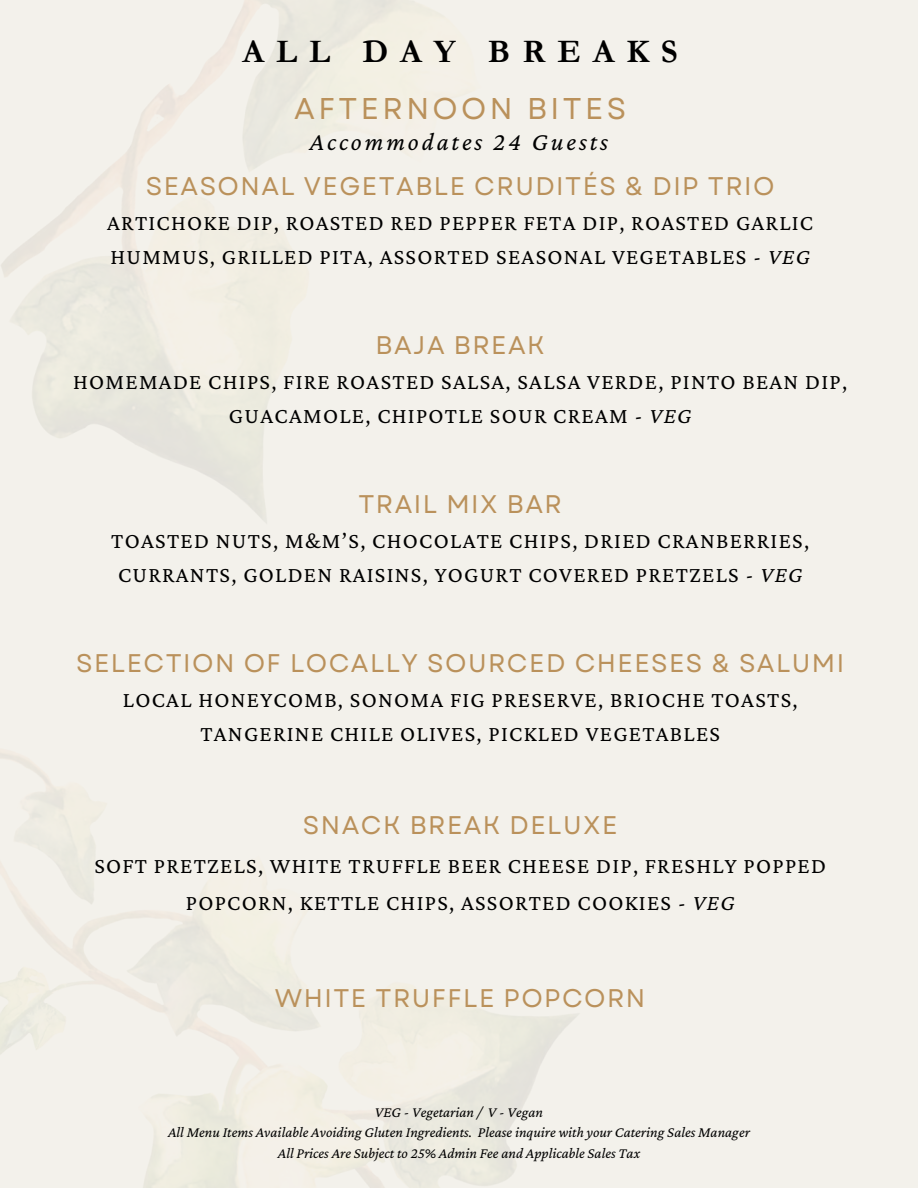
<style>
.page{position:relative;width:918px;height:1188px;background:#f3f1eb}
.page>*{position:absolute;margin:0;border:0;box-sizing:border-box;transform-origin:0 0}
.t1{font:700 33px "Garamond";letter-spacing:.365em;color:#000}
.t2{font:30px "Garet";letter-spacing:.115em;color:#ba915b}
.t3{font:25.5px "Garet";letter-spacing:.055em;color:#ba915b}
.t4{font:italic 25.5px "Crimson Pro";letter-spacing:.115em;color:#000}
.t5{font:22.5px/34px "Crimson Pro";letter-spacing:.06em;color:#000;text-align:center}
.t6{font:italic 15px "Crimson Pro";color:#000}
.s1{font-style:italic}
</style>
<div class="page">
<p class="t1" style="left:242px;top:34px;width:437px">ALL DAY BREAKS</p>
<p class="t2" style="left:294px;top:87px;width:333px">AFTERNOON BITES</p>
<p class="t4" style="left:310px;top:127px;width:300px">Accommodates 24 Guests</p>
<h5 class="t3" style="left:146px;top:168px;width:630px">SEASONAL VEGETABLE CRUDITÉS &amp; DIP TRIO</h5>
<h5 class="t5" style="left:107px;top:205px;width:708px;text-align:left">ARTICHOKE DIP, ROASTED RED PEPPER FETA DIP, ROASTED GARLIC<br>HUMMUS, GRILLED PITA, ASSORTED SEASONAL VEGETABLES - <span class="s1">VEG</span></h5>
<h5 class="t3" style="left:376px;top:327px;width:170px">BAJA BREAK</h5>
<h5 class="t5" style="left:73px;top:364px;width:776px">HOMEMADE CHIPS, FIRE ROASTED SALSA, SALSA VERDE, PINTO BEAN DIP,<br>GUACAMOLE, CHIPOTLE SOUR CREAM - <span class="s1">VEG</span></h5>
<h5 class="t3" style="left:358px;top:486px;width:205px">TRAIL MIX BAR</h5>
<h5 class="t5" style="left:111px;top:523px;width:699px;text-align:left">TOASTED NUTS, M&amp;M’S, CHOCOLATE CHIPS, DRIED CRANBERRIES,<br>CURRANTS, GOLDEN RAISINS, YOGURT COVERED PRETZELS - <span class="s1">VEG</span></h5>
<h5 class="t3" style="left:76px;top:645px;width:769px">SELECTION OF LOCALLY SOURCED CHEESES &amp; SALUMI</h5>
<h5 class="t5" style="left:123px;top:682px;width:676px">LOCAL HONEYCOMB, SONOMA FIG PRESERVE, BRIOCHE TOASTS,<br>TANGERINE CHILE OLIVES, PICKLED VEGETABLES</h5>
<h5 class="t3" style="left:303px;top:807px;width:316px">SNACK BREAK DELUXE</h5>
<h5 class="t5" style="left:94px;top:847px;width:733px;line-height:37px">SOFT PRETZELS, WHITE TRUFFLE BEER CHEESE DIP, FRESHLY POPPED<br>POPCORN, KETTLE CHIPS, ASSORTED COOKIES - <span class="s1">VEG</span></h5>
<h3 class="t3" style="left:275px;top:980px;width:372px">WHITE TRUFFLE POPCORN</h3>
<h1 class="t6" style="left:375px;top:1104px;width:170px">VEG - Vegetarian / V - Vegan</h1>
<h2 class="t6" style="left:168px;top:1124px;width:583px">All Menu Items Available Avoiding Gluten Ingredients. Please inquire with your Catering Sales Manager</h2>
<h4 class="t6" style="left:278px;top:1144px;width:364px">All Prices Are Subject to 25% Admin Fee and Applicable Sales Tax</h4>
</div>
